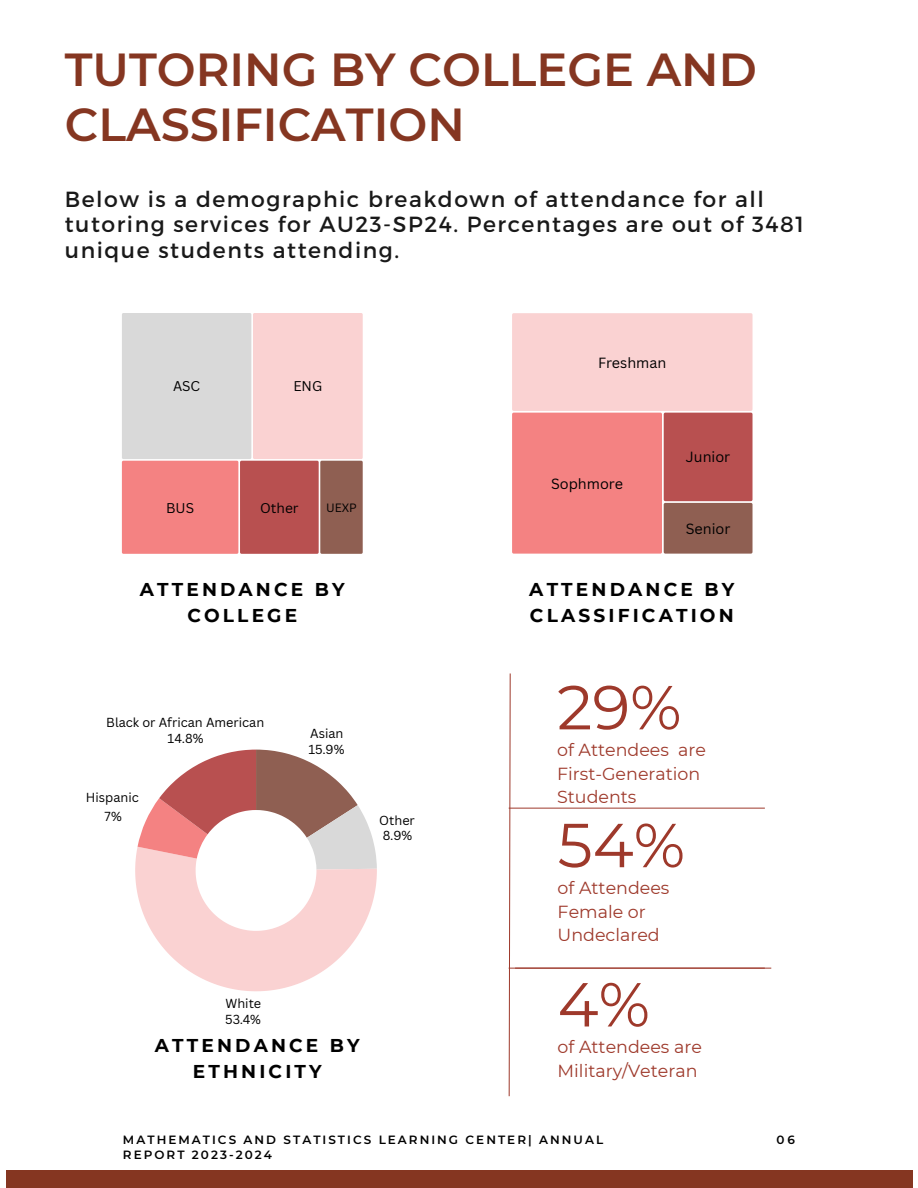
<style>
.page{position:relative;width:918px;height:1188px;background:#fff}
.page>*{position:absolute;margin:0;border:0;box-sizing:border-box;transform-origin:0 0}
.t1{font:61.95px "Montserrat";color:#9e392b}
.t2{font:600 46.2px/55.1px "Montserrat";color:#853621}
.t3{font:21.9px/25.8px "Montserrat";letter-spacing:.07em;color:#191919}
.t4{font:700 18.6px/26px "Montserrat";letter-spacing:.17em;color:#000;text-align:center}
.t5{font:17.4px/23.4px "Montserrat";color:#9e392b}
.t6{font:14.4px "Canva Sans";color:#000}
.t7{font:13.8px "Canva Sans";color:#000}
.t8{font:12.75px/15.8px "Canva Sans";color:#000}
.t9{font:600 12px "Montserrat";letter-spacing:.17em;color:#000}
.t10{font:11.7px "Canva Sans";color:#000}
</style>
<div class="page">
<div style="left:6px;top:1170px;width:906px;height:18px;background:#853621"></div>
<svg style="left:508px;top:673px;width:3px;height:424px"></svg>
<hr style="left:515px;top:968px;width:256px;height:1px;background:#9e392b">
<hr style="left:509px;top:808px;width:256px;height:1px;background:#9e392b">
<hr style="left:509px;top:968px;width:256px;height:1px;background:#9e392b">
<svg style="left:122px;top:313px;width:241px;height:241px;background:#deadad"></svg>
<svg style="left:512px;top:313px;width:241px;height:241px;background:#e69b9a"></svg>
<svg style="left:135px;top:750px;width:242px;height:241px"></svg>
<h1 class="t2" style="left:65px;top:42px;width:694px">TUTORING BY COLLEGE AND<br>CLASSIFICATION</h1>
<p class="t3" style="left:65px;top:185px;width:741px">Below is a demographic breakdown of attendance for all tutoring services for AU23-SP24. Percentages are out of 3481 unique students attending.</p>
<p class="t7" style="left:173px;top:377px;width:29px">ASC</p>
<p class="t7" style="left:293px;top:377px;width:30px">ENG</p>
<p class="t7" style="left:166px;top:498px;width:29px">BUS</p>
<p class="t7" style="left:260px;top:498px;width:40px">Other</p>
<p class="t10" style="left:326px;top:499px;width:32px">UEXP</p>
<p class="t6" style="left:598px;top:352px;width:70px">Freshman</p>
<p class="t6" style="left:551px;top:473px;width:73px">Sophmore</p>
<p class="t6" style="left:686px;top:447px;width:46px">Junior</p>
<p class="t6" style="left:686px;top:518px;width:46px">Senior</p>
<p class="t4" style="left:140px;top:576px;width:206px">ATTENDANCE BY</p>
<p class="t4" style="left:529px;top:576px;width:207px">ATTENDANCE BY</p>
<p class="t4" style="left:187px;top:602px;width:111px">COLLEGE</p>
<p class="t4" style="left:530px;top:602px;width:205px">CLASSIFICATION</p>
<p class="t8" style="left:106px;top:714px;width:159px">Black or African American</p>
<p class="t8" style="left:86px;top:788px;width:54px;line-height:18.5px;text-align:center">Hispanic<br>7%</p>
<p class="t8" style="left:168px;top:730px;width:37px">14.8%</p>
<p class="t8" style="left:310px;top:725px;width:35px">Asian</p>
<p class="t8" style="left:308px;top:741px;width:38px">15.9%</p>
<p class="t8" style="left:379px;top:812px;width:37px">Other<br>8.9%</p>
<p class="t8" style="left:225px;top:995px;width:37px">White<br>53.4%</p>
<p class="t4" style="left:155px;top:1033px;width:206px">ATTENDANCE BY<br>ETHNICITY</p>
<p class="t1" style="left:557px;top:669px;width:126px">29%</p>
<p class="t5" style="left:557px;top:738px;width:150px">of Attendees are<br>First-Generation<br>Students</p>
<p class="t1" style="left:558px;top:807px;width:129px">54%</p>
<p class="t5" style="left:558px;top:876px;width:113px">of Attendees<br>Female or<br>Undeclared</p>
<p class="t1" style="left:558px;top:967px;width:94px">4%</p>
<p class="t5" style="left:558px;top:1035px;width:146px">of Attendees are<br>Military/Veteran</p>
<p class="t9" style="left:123px;top:1132px;width:482px">MATHEMATICS AND STATISTICS LEARNING CENTER| ANNUAL</p>
<p class="t9" style="left:776px;top:1132px;width:20px">06</p>
<p class="t9" style="left:123px;top:1148px;width:150px">REPORT 2023-2024</p>
</div>
